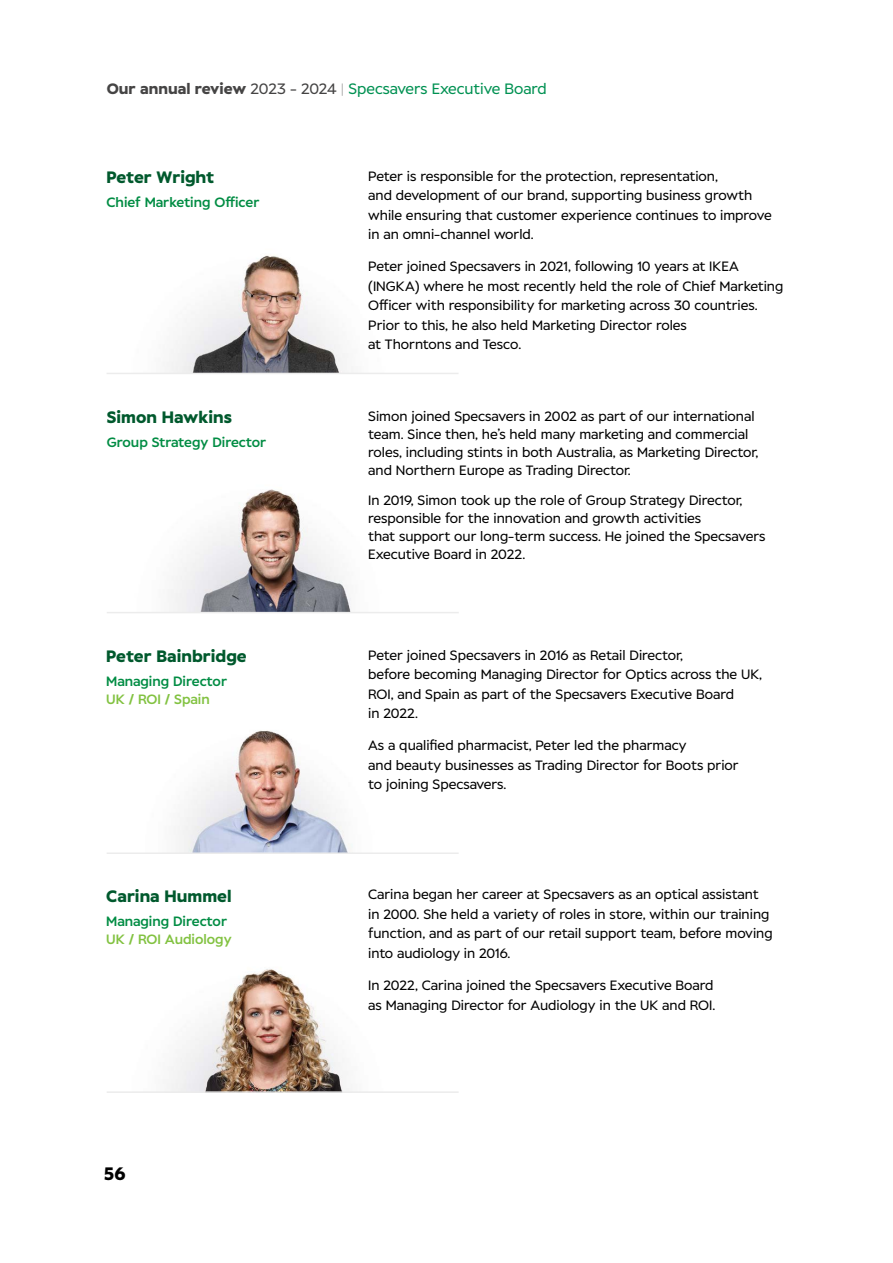
<style>
.page{position:relative;width:893px;height:1263px;background:#fff}
.page>*{position:absolute;margin:0;border:0;box-sizing:border-box;transform-origin:0 0}
.t1{font:700 18px "Specsavers";color:#000}
.t2{font:700 16.5px "Specsavers";color:#00592d}
.t3{font:15px "Specsavers";color:#009152}
.t4{font:13.5px/19.5px "Specsavers";color:#000}
.t5{font:500 13.5px/18px "Specsavers";color:#008c43}
.s1{font-weight:700;color:#454444}
.s2{color:#454444}
.s3{font-weight:300;color:#9d9d9c}
.s4{color:#82c241}
</style>
<div class="page">
<img style="left:169px;top:489px;width:182px;height:123px">
<img style="left:178px;top:730px;width:175px;height:122px">
<img style="left:167px;top:969px;width:182px;height:122px">
<hr style="left:107px;top:612px;width:352px;height:1px;background:#ececec">
<hr style="left:107px;top:852px;width:352px;height:2px;background:#ececec">
<hr style="left:107px;top:1091px;width:352px;height:2px;background:#ececec">
<img style="left:156px;top:255px;width:206px;height:118px">
<hr style="left:107px;top:373px;width:351px;height:1px;background:#ececec">
<p class="t3" style="left:107px;top:80px;width:442px"><span class="s1">Our annual review</span> <span class="s2">2023 - 2024</span> <span class="s3">|</span> Specsavers Executive Board</p>
<p class="t2" style="left:107px;top:167px;width:109px">Peter Wright</p>
<p class="t5" style="left:107px;top:194px;width:154px">Chief Marketing Officer</p>
<p class="t4" style="left:368px;top:166px;width:405px">Peter is responsible for the protection, representation,<br>and development of our brand, supporting business growth while ensuring that customer experience continues to improve in an omni-channel world.</p>
<p class="t4" style="left:368px;top:257px;width:417px">Peter joined Specsavers in 2021, following 10 years at IKEA (INGKA) where he most recently held the role of Chief Marketing Officer with responsibility for marketing across 30 countries.<br>Prior to this, he also held Marketing Director roles<br>at Thorntons and Tesco.</p>
<p class="t2" style="left:107px;top:407px;width:127px">Simon Hawkins</p>
<p class="t5" style="left:107px;top:434px;width:161px">Group Strategy Director</p>
<p class="t4" style="left:368px;top:407px;width:392px;line-height:18px">Simon joined Specsavers in 2002 as part of our international team. Since then, he’s held many marketing and commercial roles, including stints in both Australia, as Marketing Director, and Northern Europe as Trading Director.</p>
<p class="t4" style="left:368px;top:492px;width:399px;line-height:18px">In 2019, Simon took up the role of Group Strategy Director, responsible for the innovation and growth activities<br>that support our long-term success. He joined the Specsavers Executive Board in 2022.</p>
<p class="t2" style="left:106px;top:646px;width:142px">Peter Bainbridge</p>
<p class="t5" style="left:106px;top:673px;width:122px">Managing Director<br><span class="s4">UK / ROI / Spain</span></p>
<p class="t4" style="left:368px;top:645px;width:395px">Peter joined Specsavers in 2016 as Retail Director,<br>before becoming Managing Director for Optics across the UK, ROI, and Spain as part of the Specsavers Executive Board<br>in 2022.</p>
<p class="t4" style="left:368px;top:736px;width:372px">As a qualified pharmacist, Peter led the pharmacy<br>and beauty businesses as Trading Director for Boots prior to joining Specsavers.</p>
<p class="t2" style="left:106px;top:885px;width:127px">Carina Hummel</p>
<p class="t5" style="left:106px;top:912px;width:127px">Managing Director<br><span class="s4">UK / ROI Audiology</span></p>
<p class="t4" style="left:368px;top:885px;width:406px">Carina began her career at Specsavers as an optical assistant in 2000. She held a variety of roles in store, within our training function, and as part of our retail support team, before moving into audiology in 2016.</p>
<p class="t4" style="left:368px;top:975px;width:349px">In 2022, Carina joined the Specsavers Executive Board as Managing Director for Audiology in the UK and ROI.</p>
<p class="t1" style="left:104px;top:1163px;width:23px">56</p>
</div>
